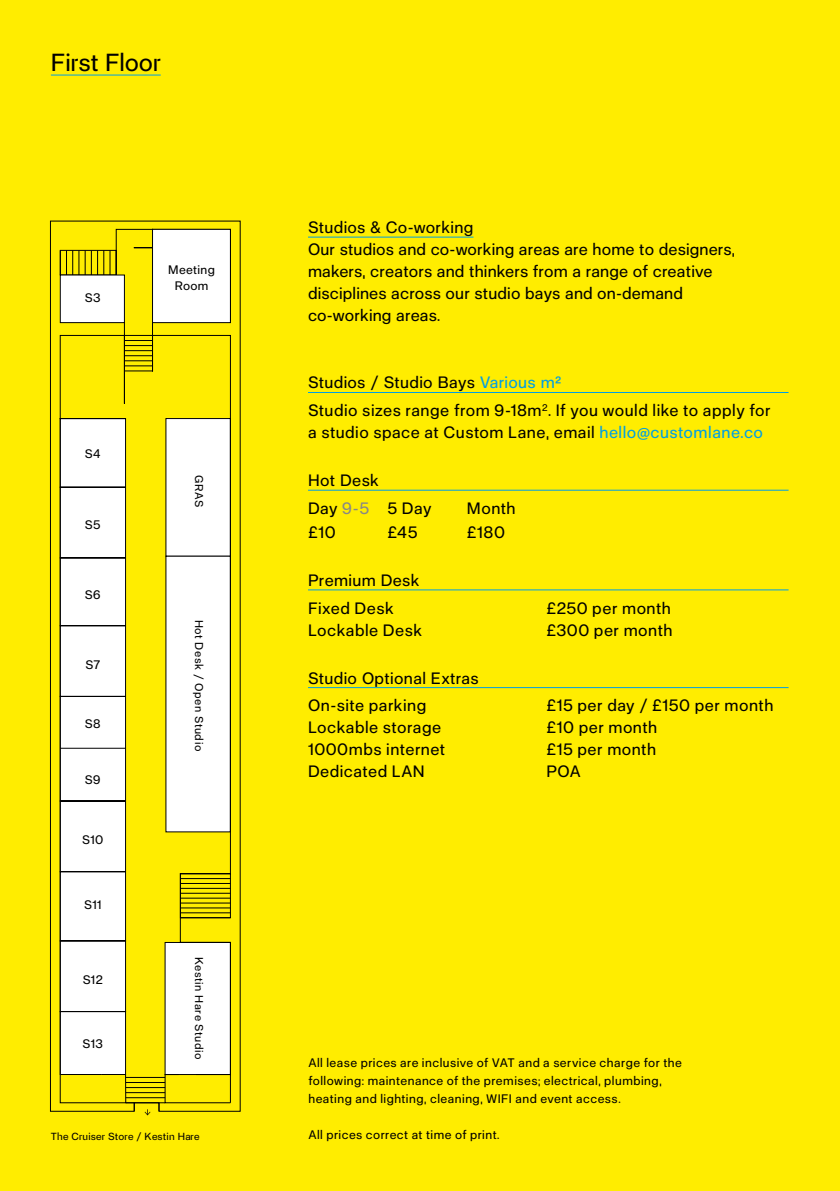
<style>
.page{position:relative;width:840px;height:1191px;background:#fff}
.page>*{position:absolute;margin:0;border:0;box-sizing:border-box;transform-origin:0 0}
.t1{font:24px "Custom Lane B";letter-spacing:-.005em;color:#000}
.t2{font:16px/27.6px "Custom Lane A";letter-spacing:.02em;color:#000}
.t3{font:12px/18px "Custom Lane A";letter-spacing:.04em;color:#000;text-align:center}
.t4{font:11px "Custom Lane A";letter-spacing:.055em;color:#000}
.t5{font:10px "Custom Lane B";letter-spacing:.02em;color:#000}
.s1{color:#009fe3}
.s2{color:#878787}
</style>
<div class="page">
<div style="left:0;top:0;width:839px;height:1191px;background:#ffed00"></div>
<svg style="left:50px;top:221px;width:190px;height:890px"></svg>
<svg style="left:144px;top:1109px;width:6px;height:6px"></svg>
<hr style="left:308px;top:392px;width:480px;height:1px;background:#009fe3">
<hr style="left:308px;top:490px;width:480px;height:1px;background:#009fe3">
<hr style="left:308px;top:589px;width:480px;height:1px;background:#009fe3">
<hr style="left:308px;top:687px;width:480px;height:1px;background:#009fe3">
<hr style="left:308px;top:237px;width:165px;height:1px;background:#009fe3">
<hr style="left:51px;top:75px;width:110px;height:1px;background:#009fe3">
<h1 class="t1" style="left:51px;top:48px;width:111px">First Floor</h1>
<p class="t3" style="left:85px;top:289px;width:17px">S3</p>
<p class="t3" style="left:85px;top:444px;width:17px">S4</p>
<p class="t3" style="left:85px;top:515px;width:17px">S5</p>
<p class="t3" style="left:85px;top:585px;width:17px">S6</p>
<p class="t3" style="left:85px;top:655px;width:16px">S7</p>
<p class="t3" style="left:85px;top:714px;width:17px">S8</p>
<p class="t3" style="left:85px;top:770px;width:17px">S9</p>
<p class="t3" style="left:82px;top:830px;width:23px">S10</p>
<p class="t3" style="left:84px;top:895px;width:19px">S11</p>
<p class="t3" style="left:83px;top:970px;width:22px">S12</p>
<p class="t3" style="left:82px;top:1034px;width:22px">S13</p>
<p class="t3" style="left:168px;top:262px;width:48px;line-height:16px">Meeting<br>Room</p>
<p class="t4" style="left:206px;top:475px;width:34px;rotate:90deg">GRAS</p>
<p class="t4" style="left:206px;top:619px;width:133px;rotate:90deg">Hot Desk / Open Studio</p>
<p class="t4" style="left:206px;top:957px;width:104px;rotate:90deg">Kestin Hare Studio</p>
<p class="t2" style="left:308px;top:216px;width:428px;line-height:22px">Studios &amp; Co-working<br>Our studios and co-working areas are home to designers, makers, creators and thinkers from a range of creative disciplines across our studio bays and on-demand co-working areas.</p>
<p class="t2" style="left:308px;top:368px;width:464px">Studios / Studio Bays <span class="s1">Various m2<br></span>Studio sizes range from 9-18m<sup>2</sup>. If you would like to apply for</p>
<p class="t2" style="left:308px;top:418px;width:456px">a studio space at Custom Lane, email <span class="s1">hello@customlane.co</span></p>
<p class="t2" style="left:308px;top:466px;width:125px">Hot Desk<br>Day <span class="s2">9-5</span> 5 Day</p>
<p class="t2" style="left:466px;top:494px;width:50px">Month</p>
<p class="t2" style="left:308px;top:518px;width:29px">£10</p>
<p class="t2" style="left:387px;top:518px;width:32px">£45</p>
<p class="t2" style="left:466px;top:518px;width:39px">£180</p>
<p class="t2" style="left:308px;top:566px;width:113px">Premium Desk<br>Fixed Desk</p>
<p class="t2" style="left:546px;top:593px;width:126px">£250 per month</p>
<p class="t2" style="left:308px;top:615px;width:116px">Lockable Desk</p>
<p class="t2" style="left:546px;top:615px;width:127px">£300 per month</p>
<p class="t2" style="left:308px;top:663px;width:172px">Studio Optional Extras<br>On-site parking</p>
<p class="t2" style="left:546px;top:691px;width:228px">£15 per day / £150 per month</p>
<p class="t2" style="left:308px;top:713px;width:135px">Lockable storage</p>
<p class="t2" style="left:546px;top:713px;width:112px">£10 per month</p>
<p class="t2" style="left:308px;top:735px;width:139px">1000mbs internet</p>
<p class="t2" style="left:546px;top:735px;width:111px">£15 per month</p>
<p class="t2" style="left:308px;top:757px;width:118px">Dedicated LAN</p>
<p class="t2" style="left:546px;top:757px;width:36px">POA</p>
<p class="t3" style="left:308px;top:1053px;width:375px;text-align:left">All lease prices are inclusive of VAT and a service charge for the following: maintenance of the premises; electrical, plumbing, heating and lighting, cleaning, WIFI and event access.</p>
<p class="t5" style="left:51px;top:1130px;width:150px">The Cruiser Store / Kestin Hare</p>
<p class="t3" style="left:308px;top:1125px;width:192px">All prices correct at time of print.</p>
</div>
